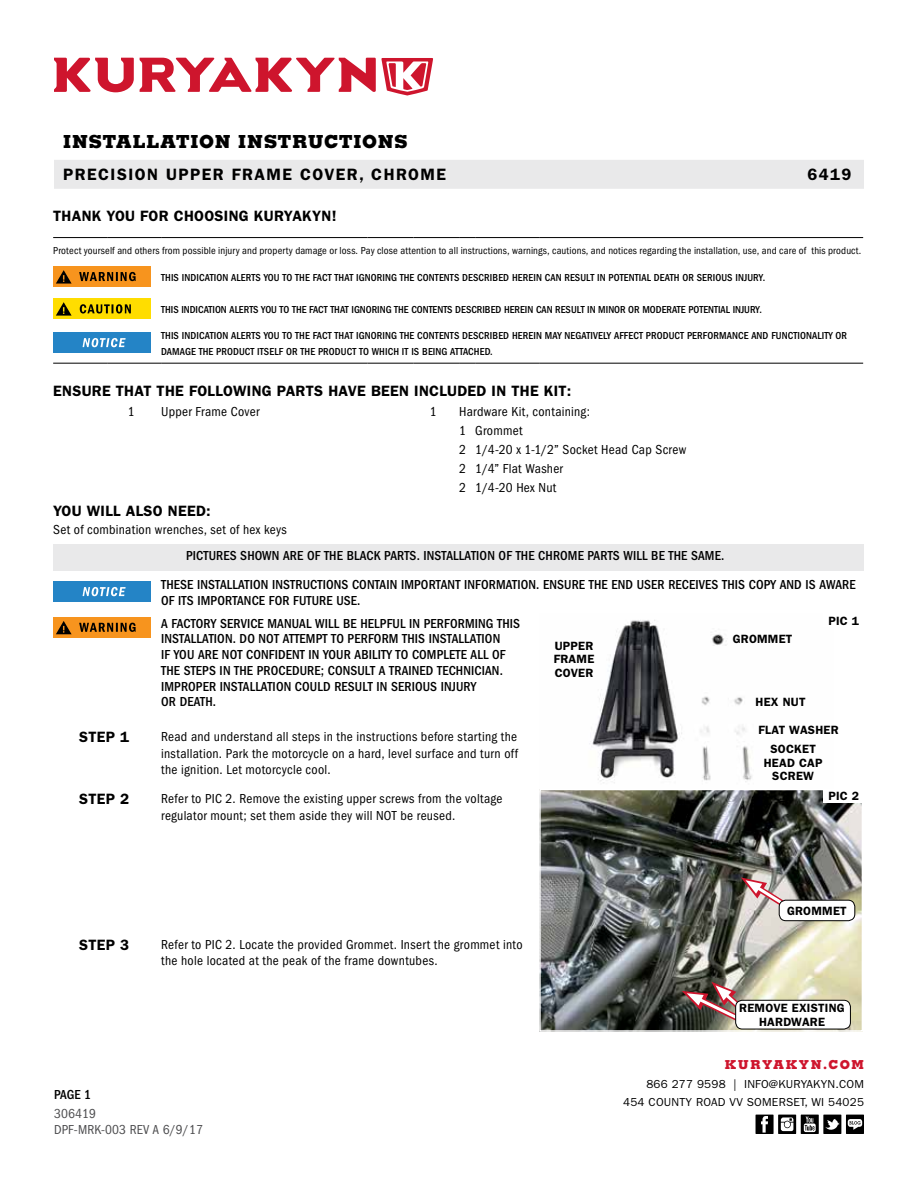
<style>
.page{position:relative;width:918px;height:1188px;background:#fff}
.page>*{position:absolute;margin:0;border:0;box-sizing:border-box;transform-origin:0 0}
.t1{font:800 18px "Memphis";letter-spacing:.04em;color:#000}
.t2{font:600 16.5px "Franklin Gothic";letter-spacing:.09em;color:#000}
.t3{font:600 15px "Franklin Gothic";letter-spacing:.02em;color:#000}
.t4{font:condensed 13.5px/18.8px "Franklin Gothic";letter-spacing:.02em;color:#000}
.t5{font:500 condensed 13.5px/15.8px "Franklin Gothic";letter-spacing:.01em;color:#000}
.t6{font:condensed 13.5px/15.8px "Franklin Gothic";letter-spacing:.01em;color:#4d4d4f}
.t7{font:800 12.3px "Memphis";letter-spacing:.12em;color:#ce152d}
.t8{font:600 12px/13.5px "Franklin Gothic";letter-spacing:.02em;color:#000;text-align:center}
.t9{font:11.7px/18px "Franklin Gothic";letter-spacing:.02em;color:#000;text-align:right}
.t10{font:500 condensed 10.5px/15.8px "Franklin Gothic";letter-spacing:.01em;color:#000}
.t11{font:condensed 10.5px "Franklin Gothic";letter-spacing:.015em;color:#000}
</style>
<div class="page">
<svg style="left:54px;top:58px;width:379px;height:38px"></svg>
<div style="left:54px;top:160px;width:810px;height:29px;background:#e9e9ea"></div>
<div style="left:846px;top:1115px;width:18px;height:19px;background:#000"></div>
<svg style="left:848px;top:1119px;width:14px;height:11px"></svg>
<svg style="left:778px;top:1115px;width:18px;height:19px"></svg>
<svg style="left:781px;top:1117px;width:12px;height:14px"></svg>
<div style="left:756px;top:1115px;width:18px;height:19px;background:#000"></div>
<svg style="left:761px;top:1116px;width:7px;height:17px"></svg>
<svg style="left:801px;top:1115px;width:18px;height:19px"></svg>
<svg style="left:804px;top:1117px;width:12px;height:15px"></svg>
<div style="left:823px;top:1115px;width:18px;height:19px;background:#000"></div>
<svg style="left:825px;top:1119px;width:15px;height:11px"></svg>
<hr style="left:53px;top:237px;width:54px;height:1px;background:#000">
<hr style="left:107px;top:237px;width:54px;height:1px;background:#000">
<hr style="left:161px;top:237px;width:207px;height:1px;background:#000">
<hr style="left:368px;top:237px;width:45px;height:1px;background:#000">
<hr style="left:413px;top:237px;width:46px;height:1px;background:#000">
<svg style="left:459px;top:237px;width:16px;height:1px"></svg>
<hr style="left:475px;top:237px;width:64px;height:1px;background:#000">
<hr style="left:539px;top:237px;width:324px;height:1px;background:#000">
<hr style="left:53px;top:363px;width:54px;height:1px;background:#000">
<hr style="left:107px;top:363px;width:54px;height:1px;background:#000">
<hr style="left:161px;top:363px;width:207px;height:1px;background:#000">
<hr style="left:368px;top:363px;width:45px;height:1px;background:#000">
<hr style="left:413px;top:363px;width:46px;height:1px;background:#000">
<svg style="left:459px;top:363px;width:16px;height:1px"></svg>
<hr style="left:475px;top:363px;width:64px;height:1px;background:#000">
<hr style="left:539px;top:363px;width:324px;height:1px;background:#000">
<div style="left:53px;top:267px;width:97px;height:20px;background:#f7941e"></div>
<svg style="left:79px;top:272px;width:57px;height:9px"></svg>
<svg style="left:56px;top:270px;width:16px;height:14px"></svg>
<div style="left:53px;top:299px;width:97px;height:20px;background:#fd0"></div>
<svg style="left:56px;top:302px;width:16px;height:14px"></svg>
<svg style="left:80px;top:304px;width:51px;height:10px"></svg>
<div style="left:53px;top:333px;width:97px;height:20px;background:#2484c6"></div>
<svg style="left:83px;top:338px;width:43px;height:9px"></svg>
<div style="left:53px;top:582px;width:97px;height:20px;background:#2484c6"></div>
<svg style="left:83px;top:587px;width:43px;height:9px"></svg>
<div style="left:53px;top:618px;width:97px;height:20px;background:#f7941e"></div>
<svg style="left:79px;top:623px;width:57px;height:9px"></svg>
<svg style="left:56px;top:621px;width:16px;height:13px"></svg>
<img style="left:589px;top:620px;width:163px;height:163px">
<img style="left:542px;top:792px;width:318px;height:237px">
<div style="left:539px;top:789px;width:324px;height:243px;border:2px solid #fff"></div>
<div style="left:824px;top:789px;width:40px;height:14px;background:#fff"></div>
<svg style="left:741px;top:877px;width:58px;height:40px;background:#beaaa8"></svg>
<svg style="left:682px;top:982px;width:81px;height:49px;background:#867169"></svg>
<div style="left:779px;top:900px;width:76px;height:21px;background:#fff;border-radius:7px"></div>
<div style="left:779px;top:900px;width:76px;height:21px;border:1px solid #000;border-radius:7px"></div>
<div style="left:736px;top:1000px;width:114px;height:29px;background:#fff;border-radius:7px"></div>
<div style="left:735px;top:1000px;width:116px;height:29px;border:1px solid #000;border-radius:7px"></div>
<div style="left:53px;top:544px;width:810px;height:27px;background:#e9e9ea"></div>
<h1 class="t1" style="left:63px;top:130px;width:346px">INSTALLATION INSTRUCTIONS</h1>
<p class="t2" style="left:63px;top:165px;width:385px">PRECISION UPPER FRAME COVER, CHROME</p>
<p class="t2" style="left:807px;top:165px;width:46px">6419</p>
<p class="t3" style="left:53px;top:207px;width:285px">THANK YOU FOR CHOOSING KURYAKYN!</p>
<p class="t11" style="left:53px;top:245px;width:810px">Protect yourself and others from possible injury and property damage or loss. Pay close attention to all instructions, warnings, cautions, and notices regarding the installation, use, and care of this product.</p>
<p class="t10" style="left:161px;top:270px;width:606px">THIS INDICATION ALERTS YOU TO THE FACT THAT IGNORING THE CONTENTS DESCRIBED HEREIN CAN RESULT IN POTENTIAL DEATH OR SERIOUS INJURY.</p>
<p class="t10" style="left:161px;top:302px;width:602px">THIS INDICATION ALERTS YOU TO THE FACT THAT IGNORING THE CONTENTS DESCRIBED HEREIN CAN RESULT IN MINOR OR MODERATE POTENTIAL INJURY.</p>
<p class="t10" style="left:161px;top:328px;width:687px">THIS INDICATION ALERTS YOU TO THE FACT THAT IGNORING THE CONTENTS DESCRIBED HEREIN MAY NEGATIVELY AFFECT PRODUCT PERFORMANCE AND FUNCTIONALITY OR<br>DAMAGE THE PRODUCT ITSELF OR THE PRODUCT TO WHICH IT IS BEING ATTACHED.</p>
<p class="t3" style="left:53px;top:382px;width:520px">ENSURE THAT THE FOLLOWING PARTS HAVE BEEN INCLUDED IN THE KIT:</p>
<p class="t4" style="left:128px;top:403px;width:8px">1</p>
<p class="t4" style="left:161px;top:403px;width:100px">Upper Frame Cover</p>
<p class="t4" style="left:430px;top:403px;width:8px">1</p>
<p class="t4" style="left:459px;top:403px;width:229px">Hardware Kit, containing:<br>1 Grommet<br>2 1/4-20 x 1-1/2” Socket Head Cap Screw<br>2 1/4” Flat Washer<br>2 1/4-20 Hex Nut</p>
<p class="t3" style="left:53px;top:502px;width:159px">YOU WILL ALSO NEED:</p>
<p class="t4" style="left:53px;top:521px;width:235px">Set of combination wrenches, set of hex keys</p>
<p class="t5" style="left:186px;top:548px;width:540px">PICTURES SHOWN ARE OF THE BLACK PARTS. INSTALLATION OF THE CHROME PARTS WILL BE THE SAME.</p>
<p class="t5" style="left:161px;top:577px;width:696px">THESE INSTALLATION INSTRUCTIONS CONTAIN IMPORTANT INFORMATION. ENSURE THE END USER RECEIVES THIS COPY AND IS AWARE<br>OF ITS IMPORTANCE FOR FUTURE USE.</p>
<p class="t5" style="left:161px;top:615px;width:360px">A FACTORY SERVICE MANUAL WILL BE HELPFUL IN PERFORMING THIS INSTALLATION. DO NOT ATTEMPT TO PERFORM THIS INSTALLATION<br>IF YOU ARE NOT CONFIDENT IN YOUR ABILITY TO COMPLETE ALL OF THE STEPS IN THE PROCEDURE; CONSULT A TRAINED TECHNICIAN.<br>IMPROPER INSTALLATION COULD RESULT IN SERIOUS INJURY<br>OR DEATH.</p>
<p class="t8" style="left:828px;top:614px;width:32px">PIC 1</p>
<p class="t8" style="left:733px;top:632px;width:61px">GROMMET</p>
<p class="t8" style="left:554px;top:639px;width:42px;text-align:justify">UPPER FRAME COVER</p>
<p class="t8" style="left:756px;top:695px;width:51px">HEX NUT</p>
<p class="t8" style="left:770px;top:720px;width:70px;line-height:19px;text-align:left;text-indent:-12px">FLAT WASHER<br>SOCKET</p>
<p class="t8" style="left:764px;top:756px;width:60px">HEAD CAP<br>SCREW</p>
<p class="t8" style="left:828px;top:790px;width:32px">PIC 2</p>
<p class="t3" style="left:79px;top:728px;width:52px">STEP 1</p>
<p class="t4" style="left:161px;top:729px;width:358px;line-height:16.5px;text-align:justify">Read and understand all steps in the instructions before starting the installation. Park the motorcycle on a hard, level surface and turn off the ignition. Let motorcycle cool.</p>
<p class="t3" style="left:79px;top:790px;width:52px">STEP 2</p>
<p class="t4" style="left:161px;top:791px;width:343px;line-height:16.5px">Refer to PIC 2. Remove the existing upper screws from the voltage regulator mount; set them aside they will NOT be reused.</p>
<p class="t3" style="left:79px;top:936px;width:52px">STEP 3</p>
<p class="t4" style="left:161px;top:936px;width:363px;line-height:16.5px">Refer to PIC 2. Locate the provided Grommet. Insert the grommet into the hole located at the peak of the frame downtubes.</p>
<p class="t5" style="left:54px;top:1087px;width:39px">PAGE 1</p>
<p class="t6" style="left:54px;top:1106px;width:150px">306419<br>DPF-MRK-003 REV A 6/9/17</p>
<p class="t8" style="left:787px;top:904px;width:61px">GROMMET</p>
<p class="t8" style="left:739px;top:1002px;width:107px">REMOVE EXISTING<br>HARDWARE</p>
<p class="t7" style="left:725px;top:1057px;width:141px">KURYAKYN.COM</p>
<p class="t9" style="left:623px;top:1076px;width:242px">866 277 9598 | INFO@KURYAKYN.COM<br>454 COUNTY ROAD VV SOMERSET, WI 54025</p>
</div>
